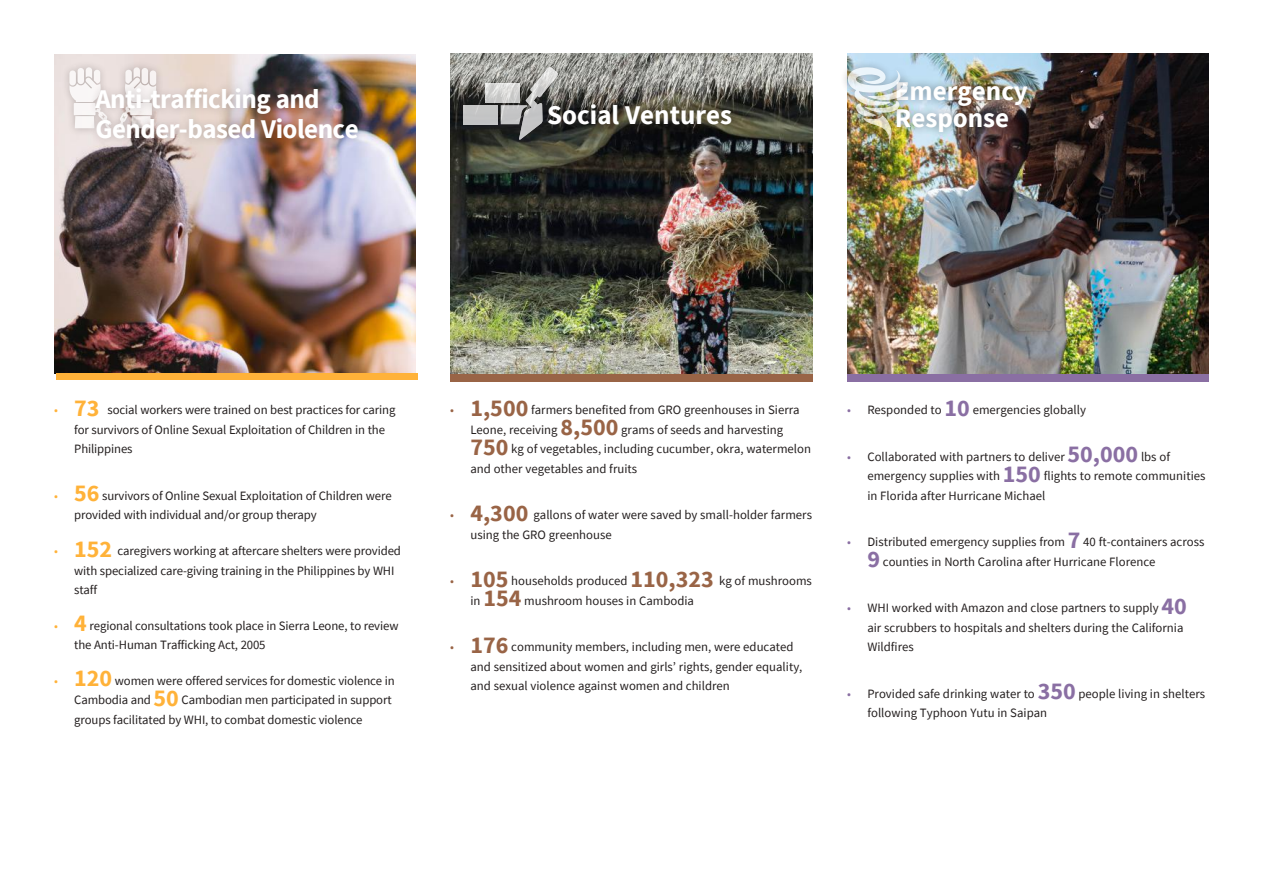
<style>
.page{position:relative;width:1263px;height:893px;background:#fff}
.page>*{position:absolute;margin:0;border:0;box-sizing:border-box;transform-origin:0 0}
.t1{font:700 27px/30px "Source Sans Pro";letter-spacing:-.02em;color:#fff}
.t2{font:700 27px/27px "Source Sans Pro";color:#fff}
.t3{font:12.75px/19.5px "Source Sans Pro";color:#241f1f}
.s1{color:#ffb239}
.s2{font-weight:700;font-size:24px;color:#ffb239}
.s3{color:#996446}
.s4{font-weight:700;font-size:24px;color:#996446}
.s5{color:#8a6fa3}
.s6{font-weight:700;font-size:24px;color:#8a6fa3}
</style>
<div class="page">
<img style="left:54px;top:54px;width:362px;height:320px">
<div style="left:848px;top:374px;width:361px;height:7px;background:#8a6fa3"></div>
<img style="left:847px;top:54px;width:362px;height:320px">
<div style="left:889px;top:74px;width:146px;height:65px;background:#241f1f;opacity:.4"></div>
<div style="left:840px;top:59px;width:75px;height:92px;background:#241f1f;opacity:.4"></div>
<img style="left:848px;top:67px;width:60px;height:79px">
<div style="left:61px;top:60px;width:103px;height:77px;background:#241f1f;opacity:.35"></div>
<svg style="left:69px;top:67px;width:87px;height:63px"></svg>
<div style="left:88px;top:81px;width:278px;height:66px;background:#241f1f;opacity:.2"></div>
<div style="left:56px;top:374px;width:362px;height:6px;background:#ffb239"></div>
<div style="left:450px;top:374px;width:362px;height:7px;background:#996446"></div>
<img style="left:450px;top:53px;width:362px;height:320px">
<div style="left:541px;top:97px;width:198px;height:36px;background:#241f1f;opacity:.4"></div>
<div style="left:455px;top:60px;width:110px;height:87px;background:#241f1f;opacity:.5"></div>
<div style="left:463px;top:105px;width:35px;height:19px;background:#c4c5c5"></div>
<svg style="left:485px;top:83px;width:16px;height:20px"></svg>
<svg style="left:501px;top:67px;width:57px;height:73px;background:#878785"></svg>
<h1 class="t1" style="left:95px;top:84px;width:265px">Anti-trafficking and<br>Gender-based Violence</h1>
<h1 class="t2" style="left:547px;top:101px;width:186px">Social Ventures</h1>
<h1 class="t2" style="left:895px;top:77px;width:135px">Emergency<br>Response</h1>
<p class="t3" style="left:74px;top:400px;width:323px;text-indent:-20px"><span class="s1">•</span> <span class="s2">73</span> social workers were trained on best practices for caring for survivors of Online Sexual Exploitation of Children in the<br>Philippines</p>
<p class="t3" style="left:74px;top:486px;width:319px;text-indent:-20px"><span class="s1">•</span> <span class="s2">56</span> survivors of Online Sexual Exploitation of Children were provided with individual and/or group therapy</p>
<p class="t3" style="left:74px;top:541px;width:328px;text-indent:-20px"><span class="s1">•</span> <span class="s2">152</span> caregivers working at aftercare shelters were provided with specialized care-giving training in the Philippines by WHI staff</p>
<p class="t3" style="left:74px;top:616px;width:326px;text-indent:-20px"><span class="s1">•</span> <span class="s2">4</span> regional consultations took place in Sierra Leone, to review the Anti-Human Trafficking Act, 2005</p>
<p class="t3" style="left:74px;top:671px;width:322px;text-indent:-20px"><span class="s1">•</span> <span class="s2">120</span> women were offered services for domestic violence in<br>Cambodia and <span class="s2">50</span> Cambodian men participated in support groups facilitated by WHI, to combat domestic violence</p>
<p class="t3" style="left:470px;top:400px;width:342px;text-indent:-20px"><span class="s3">•</span> <span class="s4">1,500</span> farmers benefited from GRO greenhouses in Sierra Leone, receiving <span class="s4">8,500</span> grams of seeds and harvesting <span class="s4">750</span> kg of vegetables, including cucumber, okra, watermelon and other vegetables and fruits</p>
<p class="t3" style="left:470px;top:505px;width:343px;text-indent:-20px"><span class="s3">•</span> <span class="s4">4,300</span> gallons of water were saved by small-holder farmers using the GRO greenhouse</p>
<p class="t3" style="left:470px;top:571px;width:343px;text-indent:-20px"><span class="s3">•</span> <span class="s4">105</span> households produced <span class="s4">110,323</span> kg of mushrooms in <span class="s4">154</span> mushroom houses in Cambodia</p>
<p class="t3" style="left:470px;top:637px;width:333px;text-indent:-20px"><span class="s3">•</span> <span class="s4">176</span> community members, including men, were educated and sensitized about women and girls’ rights, gender equality, and sexual violence against women and children</p>
<p class="t3" style="left:847px;top:400px;width:240px"><span class="s5">•</span> Responded to <span class="s6">10</span> emergencies globally</p>
<p class="t3" style="left:867px;top:447px;width:340px;text-indent:-20px"><span class="s5">•</span> Collaborated with partners to deliver <span class="s6">50,000</span> lbs of emergency supplies with <span class="s6">150</span> flights to remote communities in Florida after Hurricane Michael</p>
<p class="t3" style="left:867px;top:532px;width:339px;text-indent:-20px"><span class="s5">•</span> Distributed emergency supplies from <span class="s6">7</span> 40 ft-containers across<br><span class="s6">9</span> counties in North Carolina after Hurricane Florence</p>
<p class="t3" style="left:867px;top:598px;width:321px;text-indent:-20px"><span class="s5">•</span> WHI worked with Amazon and close partners to supply <span class="s6">40 </span>air scrubbers to hospitals and shelters during the California<br>Wildfires</p>
<p class="t3" style="left:867px;top:684px;width:339px;text-indent:-20px"><span class="s5">•</span> Provided safe drinking water to <span class="s6">350</span> people living in shelters following Typhoon Yutu in Saipan</p>
</div>
